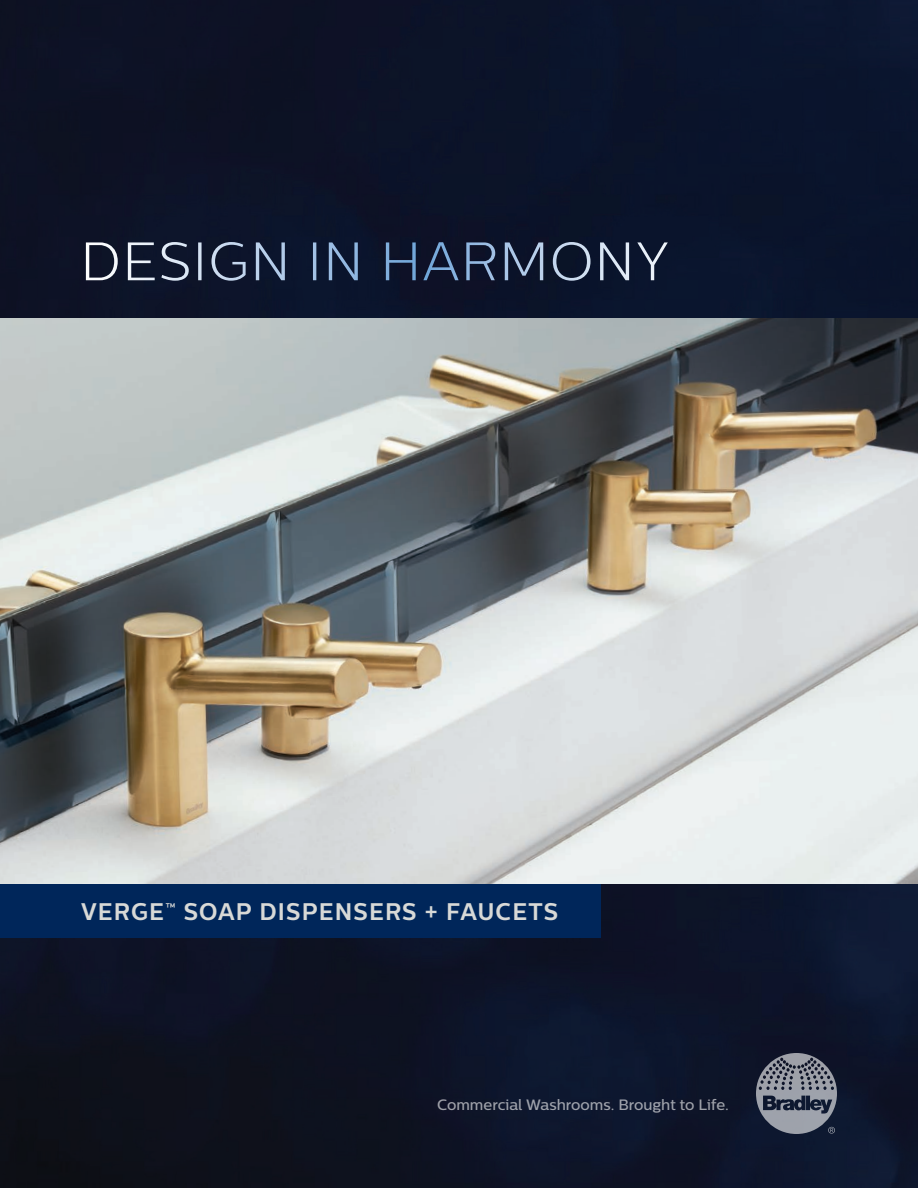
<style>
.page{position:relative;width:918px;height:1188px;background:#fff}
.page>*{position:absolute;margin:0;border:0;box-sizing:border-box;transform-origin:0 0}
.t1{font:300 54px "Centrale Sans";letter-spacing:.025em;color:#fff}
.t2{font:700 24px "Centrale Sans";letter-spacing:.05em;color:#d8d9d7;scale:.95 1}
.t3{font:500 15px "Centrale Sans";color:#fff}
</style>
<div class="page">
<img style="left:0;top:0;width:918px;height:1188px">
<img style="left:0;top:318px;width:918px;height:566px">
<div style="left:0;top:884px;width:600px;height:54px;background:#00265a"></div>
<svg style="left:756px;top:1053px;width:104px;height:81px;background:#525868"></svg>
<p class="t1" style="left:80px;top:231px;width:590px">DESIGN IN HARMONY</p>
<p class="t2" style="left:81px;top:897px;width:504px">VERGE<sup>™</sup> SOAP DISPENSERS + FAUCETS</p>
<p class="t3" style="left:437px;top:1096px;width:293px">Commercial Washrooms. Brought to Life.</p>
</div>
